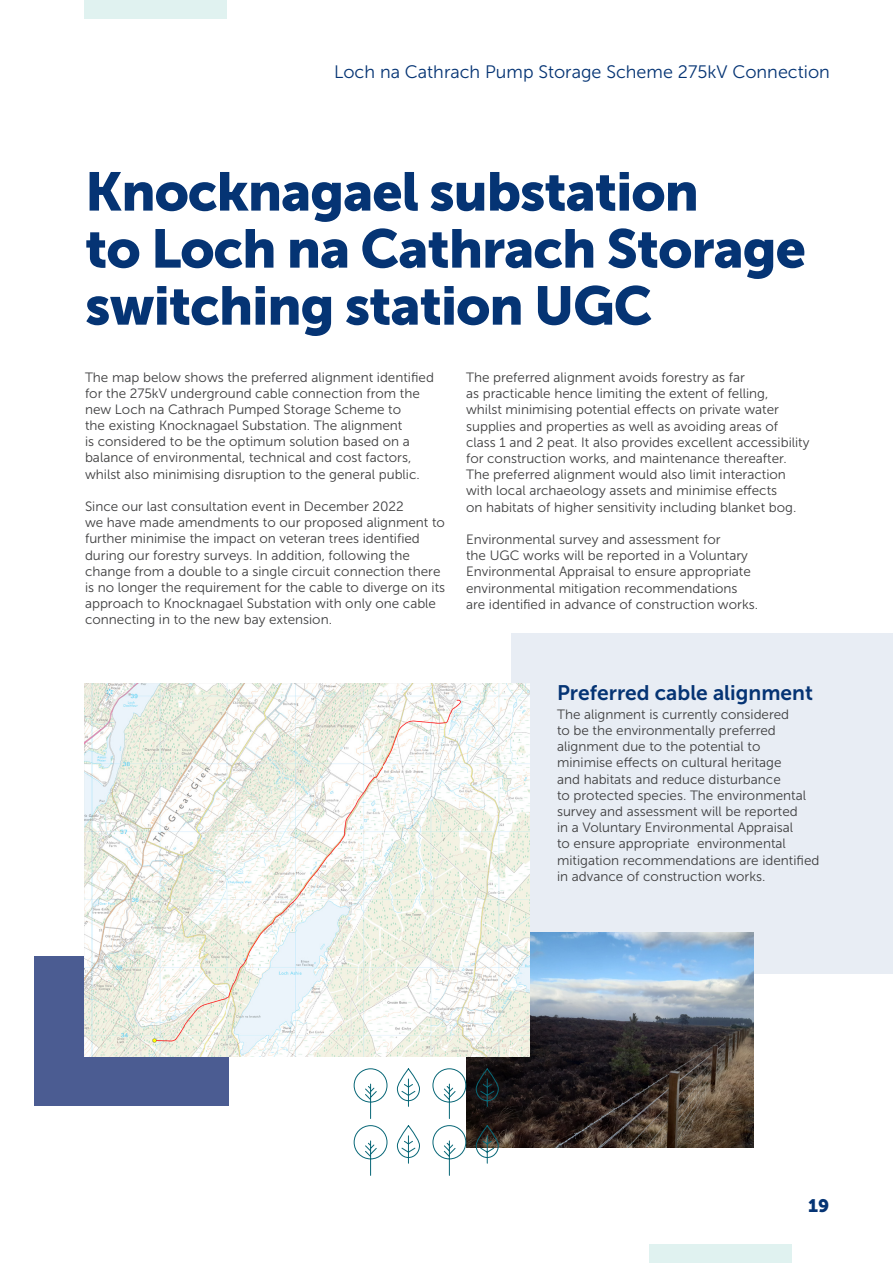
<style>
.page{position:relative;width:893px;height:1263px;background:#fff}
.page>*{position:absolute;margin:0;border:0;box-sizing:border-box;transform-origin:0 0}
.Page_Title{font:54px/57px "Museo Sans 900";letter-spacing:-.02em;color:#053474}
.Head_2{font:21px "Museo Sans 700";color:#053474}
.t1{font:18px "Museo Sans 300";color:#053474}
.t2{font:18px "Museo Sans 900";color:#053474}
.Body_Text{font:13.5px/16.2px "Museo Sans 300";color:#3e3e3f}
</style>
<div class="page">
<div style="left:512px;top:633px;width:381px;height:340px;background:#e8edf4"></div>
<img style="left:466px;top:932px;width:287px;height:216px">
<div style="left:649px;top:1244px;width:143px;height:19px;background:#e0f2f0"></div>
<div style="left:84px;top:0;width:143px;height:18px;background:#e0f2f0"></div>
<div style="left:34px;top:956px;width:195px;height:149px;background:#4b5c92"></div>
<img style="left:84px;top:684px;width:446px;height:373px">
<svg style="left:433px;top:1125px;width:66px;height:51px"></svg>
<svg style="left:433px;top:1068px;width:66px;height:51px"></svg>
<svg style="left:354px;top:1125px;width:66px;height:51px"></svg>
<svg style="left:354px;top:1068px;width:66px;height:51px"></svg>
<h3 class="t1" style="left:334px;top:62px;width:497px">Loch na Cathrach Pump Storage Scheme 275kV Connection</h3>
<p class="Page_Title" style="left:85px;top:163px;width:615px">Knocknagael substation</p>
<p class="Page_Title" style="left:85px;top:220px;width:722px">to Loch na Cathrach Storage switching station UGC</p>
<p class="Body_Text" style="left:85px;top:369px;width:350px">The map below shows the preferred alignment identified for the 275kV underground cable connection from the new Loch na Cathrach Pumped Storage Scheme to<br>the existing Knocknagael Substation. The alignment<br>is considered to be the optimum solution based on a balance of environmental, technical and cost factors, whilst also minimising disruption to the general public.</p>
<p class="Body_Text" style="left:85px;top:498px;width:362px">Since our last consultation event in December 2022<br>we have made amendments to our proposed alignment to further minimise the impact on veteran trees identified during our forestry surveys. In addition, following the change from a double to a single circuit connection there is no longer the requirement for the cable to diverge on its approach to Knocknagael Substation with only one cable connecting in to the new bay extension.</p>
<p class="Body_Text" style="left:466px;top:369px;width:280px">The preferred alignment avoids forestry as far</p>
<p class="Body_Text" style="left:466px;top:385px;width:304px">as practicable hence limiting the extent of felling,</p>
<p class="Body_Text" style="left:466px;top:402px;width:314px">whilst minimising potential effects on private water</p>
<p class="Body_Text" style="left:466px;top:418px;width:313px">supplies and properties as well as avoiding areas of</p>
<p class="Body_Text" style="left:466px;top:434px;width:345px">class 1 and 2 peat. It also provides excellent accessibility</p>
<p class="Body_Text" style="left:466px;top:450px;width:322px">for construction works, and maintenance thereafter.</p>
<p class="Body_Text" style="left:466px;top:466px;width:321px">The preferred alignment would also limit interaction</p>
<p class="Body_Text" style="left:466px;top:483px;width:313px">with local archaeology assets and minimise effects</p>
<p class="Body_Text" style="left:466px;top:499px;width:332px">on habitats of higher sensitivity including blanket bog.</p>
<p class="Body_Text" style="left:466px;top:531px;width:256px">Environmental survey and assessment for</p>
<p class="Body_Text" style="left:466px;top:547px;width:283px">the UGC works will be reported in a Voluntary</p>
<p class="Body_Text" style="left:466px;top:564px;width:286px">Environmental Appraisal to ensure appropriate environmental mitigation recommendations</p>
<p class="Body_Text" style="left:466px;top:596px;width:293px">are identified in advance of construction works.</p>
<p class="Head_2" style="left:557px;top:681px;width:257px">Preferred cable alignment</p>
<p class="Body_Text" style="left:557px;top:706px;width:234px">The alignment is currently considered</p>
<p class="Body_Text" style="left:557px;top:722px;width:220px">to be the environmentally preferred alignment due to the potential to</p>
<p class="Body_Text" style="left:557px;top:755px;width:226px">minimise effects on cultural heritage</p>
<p class="Body_Text" style="left:557px;top:771px;width:225px">and habitats and reduce disturbance</p>
<p class="Body_Text" style="left:557px;top:787px;width:250px">to protected species. The environmental survey and assessment will be reported</p>
<p class="Body_Text" style="left:557px;top:819px;width:264px">in a Voluntary Environmental Appraisal<br>to ensure appropriate environmental mitigation recommendations are identified in advance of construction works.</p>
<h3 class="t2" style="left:808px;top:1196px;width:23px">19</h3>
</div>
